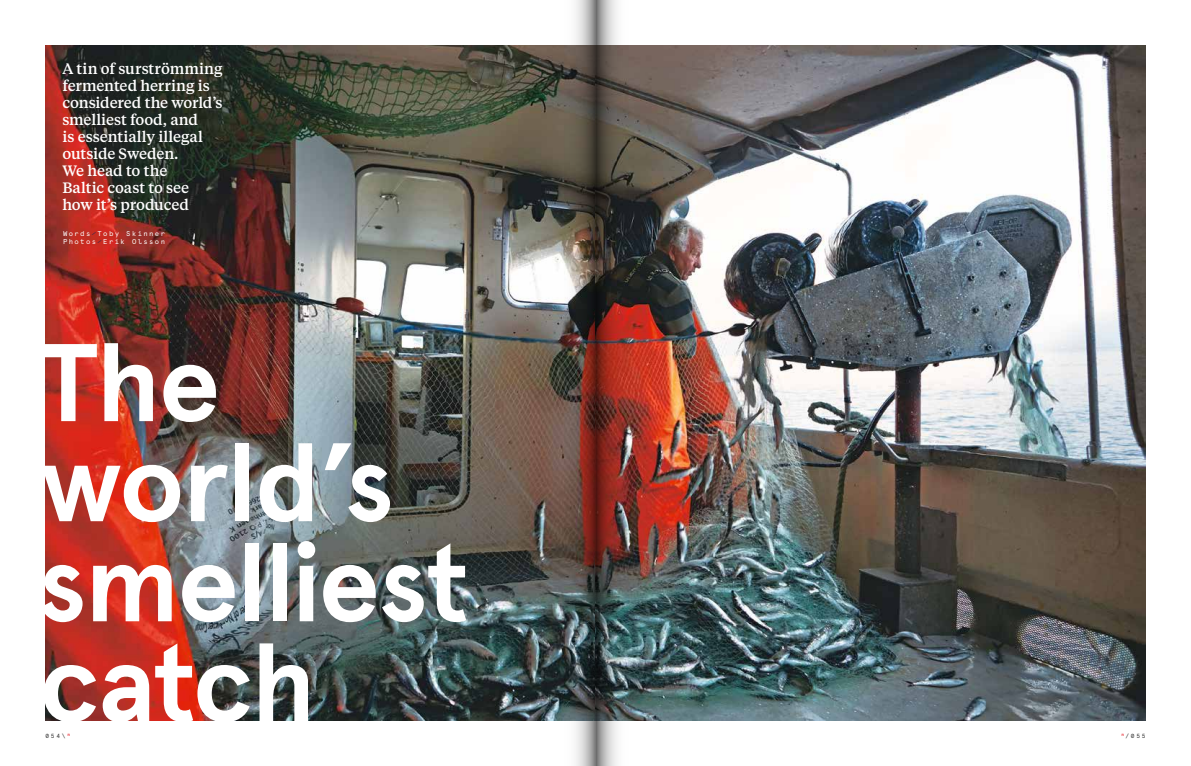
<style>
.page{position:relative;width:1191px;height:766px;background:#fff}
.page>*{position:absolute;margin:0;border:0;box-sizing:border-box;transform-origin:0 0}
.t1{font:700 110px/100px "Apercu Pro";letter-spacing:-.02em;color:#fff}
.t2{font:500 15px/17px "Tiempos Text";letter-spacing:-.005em;color:#fff}
.t3{font:7px/8.4px "Apercu Pro Mono";letter-spacing:.2em;color:#fff}
.t4{font:6px "Apercu Pro Mono";letter-spacing:.3em;color:#323232}
.s1{color:#132a57}
</style>
<div class="page">
<img style="left:45px;top:45px;width:508px;height:675px">
<img style="left:638px;top:45px;width:507px;height:675px">
<img style="left:553px;top:0;width:85px;height:765px">
<p class="t2" style="left:62px;top:59px;width:162px">A tin of surströmming fermented herring is considered the world’s smelliest food, and<br>is essentially illegal outside Sweden.<br>We head to the<br>Baltic coast to see how it’s produced</p>
<p class="t3" style="left:63px;top:228px;width:103px">Words<span class="s1">⁄</span>Toby Skinner<br>Photos<span class="s1">⁄</span>Erik Olsson</p>
<h1 class="t1" style="left:37px;top:330px;width:434px">The world’s smelliest catch</h1>
<p class="t4" style="left:45px;top:730px;width:26px">054\<sup>n</sup></p>
<p class="t4" style="left:1121px;top:730px;width:26px"><sup>n</sup>/055</p>
</div>
